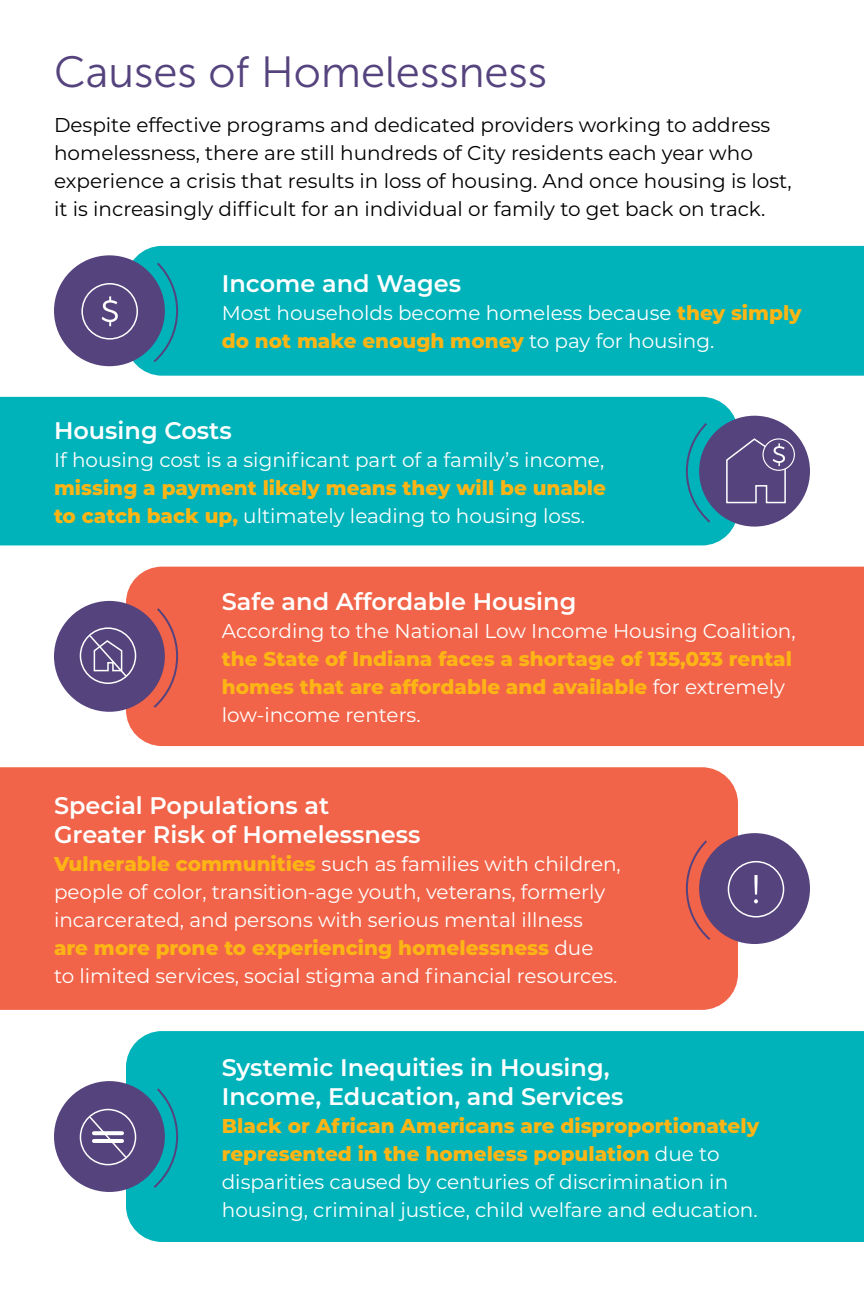
<style>
.page{position:relative;width:864px;height:1296px;background:#fff}
.page>*{position:absolute;margin:0;border:0;box-sizing:border-box;transform-origin:0 0}
.t1{font:43.6px "Museo Sans 300";color:#55437e}
.t2{font:600 24px/28.8px "Montserrat";color:#fff}
.t3{font:20px/28px "Montserrat";color:#fff}
.t4{font:20px/28px "Montserrat";color:#000}
.t5{font:800 20px/28px "Montserrat";color:#fcb515}
.s1{font-weight:800;color:#fcb515}
.s2{font-weight:400;color:#fff}
</style>
<div class="page">
<div style="left:126px;top:1031px;width:738px;height:211px;background:#00b3ba"></div>
<div style="left:54px;top:1081px;width:111px;height:111px;background:#55437e;border-radius:50%"></div>
<svg style="left:151px;top:1086px;width:28px;height:104px"></svg>
<div style="left:126px;top:246px;width:738px;height:130px;background:#00b3ba"></div>
<div style="left:54px;top:255px;width:111px;height:111px;background:#55437e;border-radius:50%"></div>
<svg style="left:151px;top:261px;width:28px;height:103px"></svg>
<div style="left:81px;top:283px;width:57px;height:57px;border:2px solid #fff;border-radius:50%"></div>
<svg style="left:102px;top:296px;width:16px;height:30px"></svg>
<div style="left:0;top:397px;width:738px;height:148px;background:#00b3ba"></div>
<div style="left:699px;top:416px;width:111px;height:111px;background:#55437e;border-radius:50%"></div>
<svg style="left:685px;top:421px;width:28px;height:104px"></svg>
<div style="left:762px;top:438px;width:33px;height:33px;border:1px solid #fff;border-radius:50%"></div>
<svg style="left:726px;top:438px;width:61px;height:66px"></svg>
<div style="left:126px;top:567px;width:738px;height:179px;background:#f16449"></div>
<div style="left:54px;top:601px;width:111px;height:111px;background:#55437e;border-radius:50%"></div>
<svg style="left:151px;top:606px;width:28px;height:104px"></svg>
<div style="left:80px;top:627px;width:56px;height:57px;border:2px solid #fff;border-radius:50%"></div>
<svg style="left:88px;top:634px;width:40px;height:44px"></svg>
<div style="left:0;top:767px;width:738px;height:243px;background:#f16449"></div>
<div style="left:699px;top:833px;width:111px;height:111px;background:#55437e;border-radius:50%"></div>
<svg style="left:685px;top:838px;width:28px;height:104px"></svg>
<div style="left:728px;top:861px;width:56px;height:57px;border:2px solid #fff;border-radius:50%"></div>
<svg style="left:754px;top:875px;width:4px;height:28px"></svg>
<div style="left:80px;top:1109px;width:56px;height:56px;border:2px solid #fff;border-radius:50%"></div>
<svg style="left:88px;top:1115px;width:40px;height:45px"></svg>
<svg style="left:94px;top:1131px;width:28px;height:4px"></svg>
<hr style="left:94px;top:1139px;width:28px;height:4px;background:#fff">
<h1 class="t1" style="left:54px;top:48px;width:495px">Causes of Homelessness</h1>
<p class="t4" style="left:54px;top:110px;width:739px">Despite effective programs and dedicated providers working to address homelessness, there are still hundreds of City residents each year who experience a crisis that results in loss of housing. And once housing is lost, it is increasingly difficult for an individual or family to get back on track.</p>
<p class="t2" style="left:222px;top:268px;width:241px">Income and Wages</p>
<p class="t3" style="left:222px;top:299px;width:581px">Most households become homeless because <span class="s1">they simply do not make enough money</span> to pay for housing.</p>
<p class="t2" style="left:54px;top:415px;width:179px">Housing Costs</p>
<p class="t3" style="left:54px;top:445px;width:552px">If housing cost is a significant part of a family’s income,</p>
<p class="t5" style="left:54px;top:473px;width:554px">missing a payment likely means they will be unable to catch back up, <span class="s2">ultimately leading to housing loss.</span></p>
<p class="t2" style="left:222px;top:586px;width:356px">Safe and Affordable Housing</p>
<p class="t3" style="left:222px;top:616px;width:576px">According to the National Low Income Housing Coalition,</p>
<p class="t5" style="left:222px;top:644px;width:572px">the State of Indiana faces a shortage of 135,033 rental homes that are affordable and available <span class="s2">for extremely low-income renters.</span></p>
<p class="t2" style="left:54px;top:790px;width:368px">Special Populations at<br>Greater Risk of Homelessness</p>
<p class="t3" style="left:54px;top:849px;width:568px"><span class="s1">Vulnerable communities</span> such as families with children, people of color, transition-age youth, veterans, formerly incarcerated, and persons with serious mental illness <span class="s1">are more prone to experiencing homelessness</span> due<br>to limited services, social stigma and financial resources.</p>
<p class="t2" style="left:222px;top:1052px;width:403px">Systemic Inequities in Housing,<br>Income, Education, and Services</p>
<p class="t3" style="left:222px;top:1111px;width:539px"><span class="s1">Black or African Americans are disproportionately represented in the homeless population</span> due to disparities caused by centuries of discrimination in housing, criminal justice, child welfare and education.</p>
</div>
